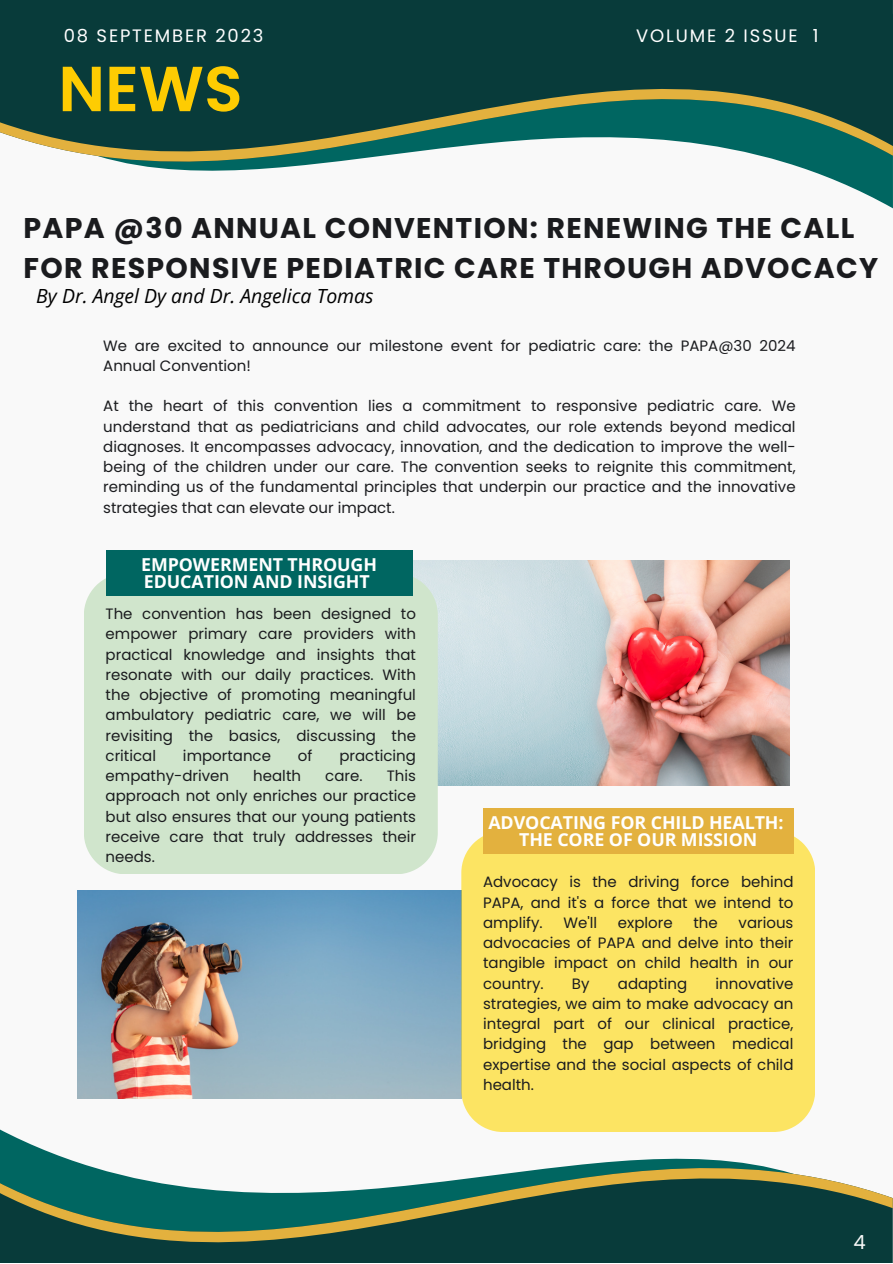
<style>
.page{position:relative;width:893px;height:1264px;background:#fff}
.page>*{position:absolute;margin:0;border:0;box-sizing:border-box;transform-origin:0 0}
.t1{font:600 63.6px "Poppins";color:#fecc02}
.t2{font:700 28.5px/39.3px "Poppins";letter-spacing:.045em;color:#1a1b1e}
.t3{font:italic 19.5px "Open Sans";color:#000}
.t4{font:19.5px "Poppins";color:#f9f9f9}
.t5{font:18px "Poppins";letter-spacing:.1em;color:#fff}
.t6{font:700 17.85px/16.8px "Open Sans";letter-spacing:-.005em;color:#fff}
.t7{font:15px/20.2px "Poppins";color:#1a1b1e;text-align:justify}
</style>
<div class="page">
<div style="left:0;top:0;width:892px;height:1262px;background:#f9f9f9"></div>
<svg style="left:0;top:0;width:892px;height:208px;fill:#083b3a"></svg>
<img style="left:412px;top:560px;width:377px;height:225px">
<div style="left:84px;top:573px;width:354px;height:301px;background:#d0e5cc"></div>
<div style="left:106px;top:550px;width:306px;height:46px;background:#006661"></div>
<img style="left:77px;top:890px;width:384px;height:195px">
<svg style="left:0;top:1085px;width:892px;height:177px"></svg>
<div style="left:461px;top:831px;width:354px;height:300px;background:#fce463"></div>
<div style="left:483px;top:808px;width:310px;height:46px;background:#e3b13e"></div>
<p class="t5" style="left:64px;top:23px;width:201px">08 SEPTEMBER 2023</p>
<p class="t5" style="left:636px;top:23px;width:184px">VOLUME 2 ISSUE 1</p>
<p class="t1" style="left:58px;top:44px;width:186px">NEWS</p>
<p class="t2" style="left:23px;top:209px;width:856px">PAPA @30 ANNUAL CONVENTION: RENEWING THE CALL<br>FOR RESPONSIVE PEDIATRIC CARE THROUGH ADVOCACY</p>
<p class="t3" style="left:36px;top:282px;width:339px">By Dr. Angel Dy and Dr. Angelica Tomas</p>
<p class="t7" style="left:103px;top:335px;width:693px">We are excited to announce our milestone event for pediatric care: the PAPA@30 2024<br>Annual Convention!</p>
<p class="t7" style="left:103px;top:396px;width:693px">At the heart of this convention lies a commitment to responsive pediatric care. We understand that as pediatricians and child advocates, our role extends beyond medical diagnoses. It encompasses advocacy, innovation, and the dedication to improve the well&shy;being of the children under our care. The convention seeks to reignite this commitment, reminding us of the fundamental principles that underpin our practice and the innovative strategies that can elevate our impact.</p>
<p class="t6" style="left:141px;top:556px;width:237px">EMPOWERMENT THROUGH<br>EDUCATION AND INSIGHT</p>
<p class="t7" style="left:106px;top:603px;width:312px">The convention has been designed to empower primary care providers with practical knowledge and insights that resonate with our daily practices. With the objective of promoting meaningful ambulatory pediatric care, we will be revisiting the basics, discussing the critical</p>
<p class="t7" style="left:183px;top:745px;width:89px">importance</p>
<p class="t7" style="left:298px;top:745px;width:16px">of</p>
<p class="t7" style="left:339px;top:745px;width:78px">practicing</p>
<p class="t7" style="left:106px;top:765px;width:125px">empathy-driven</p>
<p class="t7" style="left:253px;top:765px;width:49px">health</p>
<p class="t7" style="left:325px;top:765px;width:39px">care.</p>
<p class="t7" style="left:106px;top:765px;width:312px;text-indent:281px">This approach not only enriches our practice but also ensures that our young patients receive care that truly addresses their needs.</p>
<p class="t6" style="left:488px;top:813px;width:296px">ADVOCATING FOR CHILD HEALTH:</p>
<p class="t6" style="left:519px;top:830px;width:240px">THE CORE OF OUR MISSION</p>
<p class="t7" style="left:483px;top:872px;width:312px">Advocacy is the driving force behind PAPA, and it's a force that we intend to amplify.</p>
<p class="t7" style="left:563px;top:912px;width:35px">We'll</p>
<p class="t7" style="left:618px;top:912px;width:56px">explore</p>
<p class="t7" style="left:693px;top:912px;width:26px">the</p>
<p class="t7" style="left:483px;top:912px;width:312px;text-indent:255px">various advocacies of PAPA and delve into their tangible impact on child health in our country.</p>
<p class="t7" style="left:483px;top:973px;width:312px;text-indent:232px">innovative strategies, we aim to make advocacy an integral part of our clinical practice, bridging the gap between medical expertise and the social aspects of child health.</p>
<p class="t7" style="left:572px;top:973px;width:19px">By</p>
<p class="t7" style="left:617px;top:973px;width:71px">adapting</p>
<p class="t4" style="left:853px;top:1228px;width:14px">4</p>
</div>
